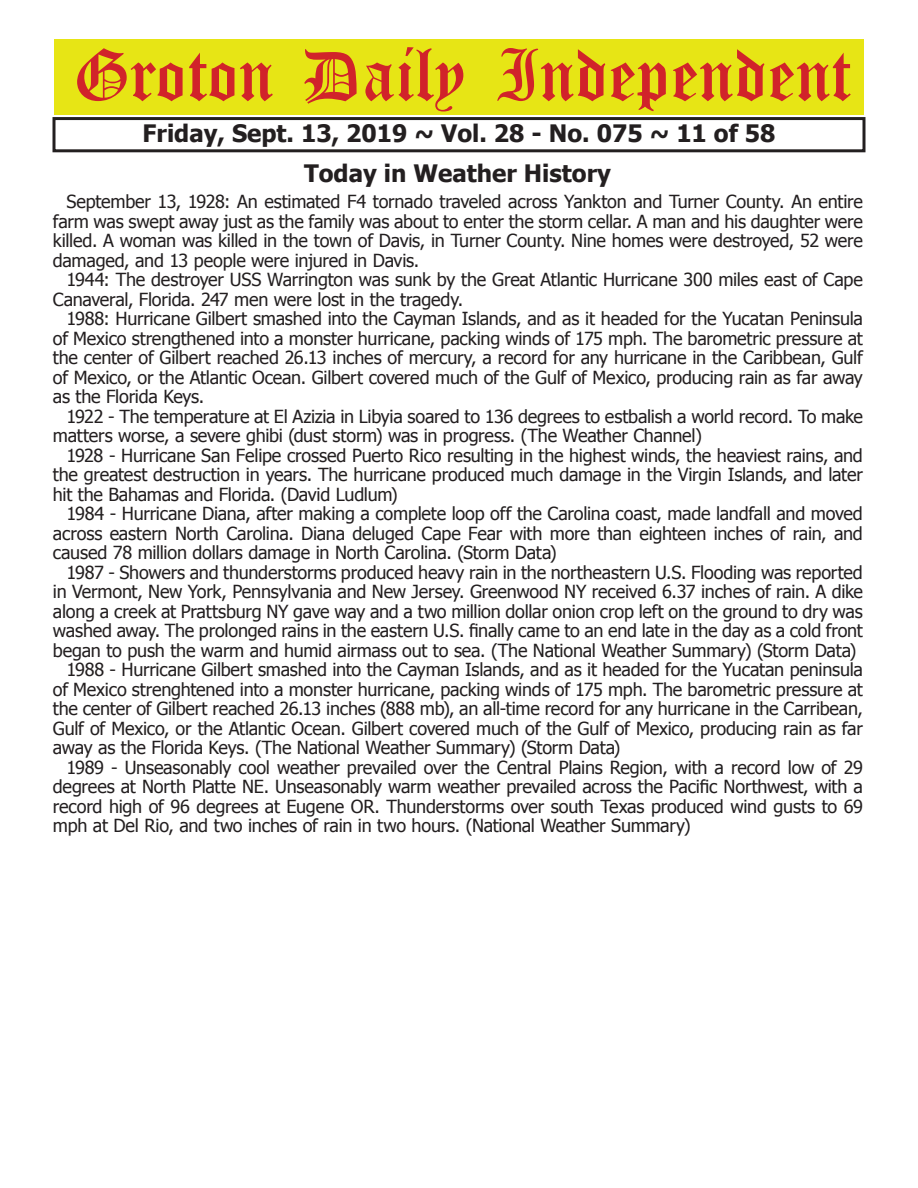
<style>
.page{position:relative;width:918px;height:1188px;background:#fff}
.page>*{position:absolute;margin:0;border:0;box-sizing:border-box;transform-origin:0 0}
.t1{font:54px "Old English Five";color:#d1232a}
.t2{font:700 24px "Tahoma";color:#231f20}
.t3{font:18px/19.5px "Tahoma";letter-spacing:-.015em;color:#231f20;text-align:justify}
</style>
<div class="page">
<div style="left:52px;top:117px;width:814px;height:35px;border:3px solid #231f20"></div>
<div style="left:54px;top:40px;width:810px;height:75px;background:#e7e515"></div>
<h1 class="t1" style="left:73px;top:50px;width:779px">Groton Daily Independent</h1>
<h2 class="t2" style="left:143px;top:116px;width:634px">Friday, Sept. 13, 2019 ~ Vol. 28 - No. 075 ~ 11 of 58</h2>
<h2 class="t2" style="left:304px;top:156px;width:308px">Today in Weather History</h2>
<p class="t3" style="left:53px;top:191px;width:812px;text-indent:14px">September 13, 1928: An estimated F4 tornado traveled across Yankton and Turner County. An entire farm was swept away just as the family was about to enter the storm cellar. A man and his daughter were killed. A woman was killed in the town of Davis, in Turner County. Nine homes were destroyed, 52 were damaged, and 13 people were injured in Davis.</p>
<p class="t3" style="left:53px;top:269px;width:811px;text-indent:14px">1944: The destroyer USS Warrington was sunk by the Great Atlantic Hurricane 300 miles east of Cape<br>Canaveral, Florida. 247 men were lost in the tragedy.</p>
<p class="t3" style="left:53px;top:308px;width:812px;text-indent:14px">1988: Hurricane Gilbert smashed into the Cayman Islands, and as it headed for the Yucatan Peninsula of Mexico strengthened into a monster hurricane, packing winds of 175 mph. The barometric pressure at the center of Gilbert reached 26.13 inches of mercury, a record for any hurricane in the Caribbean, Gulf of Mexico, or the Atlantic Ocean. Gilbert covered much of the Gulf of Mexico, producing rain as far away as the Florida Keys.</p>
<p class="t3" style="left:53px;top:406px;width:812px;text-indent:14px">1922 - The temperature at El Azizia in Libyia soared to 136 degrees to estbalish a world record. To make matters worse, a severe ghibi (dust storm) was in progress. (The Weather Channel)</p>
<p class="t3" style="left:53px;top:445px;width:812px;text-indent:14px">1928 - Hurricane San Felipe crossed Puerto Rico resulting in the highest winds, the heaviest rains, and the greatest destruction in years. The hurricane produced much damage in the Virgin Islands, and later hit the Bahamas and Florida. (David Ludlum)</p>
<p class="t3" style="left:53px;top:503px;width:812px;text-indent:14px">1984 - Hurricane Diana, after making a complete loop off the Carolina coast, made landfall and moved across eastern North Carolina. Diana deluged Cape Fear with more than eighteen inches of rain, and caused 78 million dollars damage in North Carolina. (Storm Data)</p>
<p class="t3" style="left:66px;top:562px;width:798px">1987 - Showers and thunderstorms produced heavy rain in the northeastern U.S. Flooding was reported</p>
<p class="t3" style="left:53px;top:581px;width:812px">in Vermont, New York, Pennsylvania and New Jersey. Greenwood NY received 6.37 inches of rain. A dike</p>
<p class="t3" style="left:53px;top:601px;width:812px">along a creek at Prattsburg NY gave way and a two million dollar onion crop left on the ground to dry was</p>
<p class="t3" style="left:53px;top:620px;width:812px">washed away. The prolonged rains in the eastern U.S. finally came to an end late in the day as a cold front</p>
<p class="t3" style="left:53px;top:640px;width:805px">began to push the warm and humid airmass out to sea. (The National Weather Summary) (Storm Data)</p>
<p class="t3" style="left:66px;top:659px;width:798px">1988 - Hurricane Gilbert smashed into the Cayman Islands, and as it headed for the Yucatan peninsula</p>
<p class="t3" style="left:53px;top:679px;width:811px">of Mexico strenghtened into a monster hurricane, packing winds of 175 mph. The barometric pressure at</p>
<p class="t3" style="left:53px;top:698px;width:812px">the center of Gilbert reached 26.13 inches (888 mb), an all-time record for any hurricane in the Carribean,</p>
<p class="t3" style="left:53px;top:718px;width:811px">Gulf of Mexico, or the Atlantic Ocean. Gilbert covered much of the Gulf of Mexico, producing rain as far</p>
<p class="t3" style="left:53px;top:737px;width:569px">away as the Florida Keys. (The National Weather Summary) (Storm Data)</p>
<p class="t3" style="left:66px;top:757px;width:798px">1989 - Unseasonably cool weather prevailed over the Central Plains Region, with a record low of 29</p>
<p class="t3" style="left:53px;top:776px;width:811px">degrees at North Platte NE. Unseasonably warm weather prevailed across the Pacific Northwest, with a</p>
<p class="t3" style="left:53px;top:796px;width:812px">record high of 96 degrees at Eugene OR. Thunderstorms over south Texas produced wind gusts to 69</p>
<p class="t3" style="left:53px;top:815px;width:639px">mph at Del Rio, and two inches of rain in two hours. (National Weather Summary)</p>
</div>
